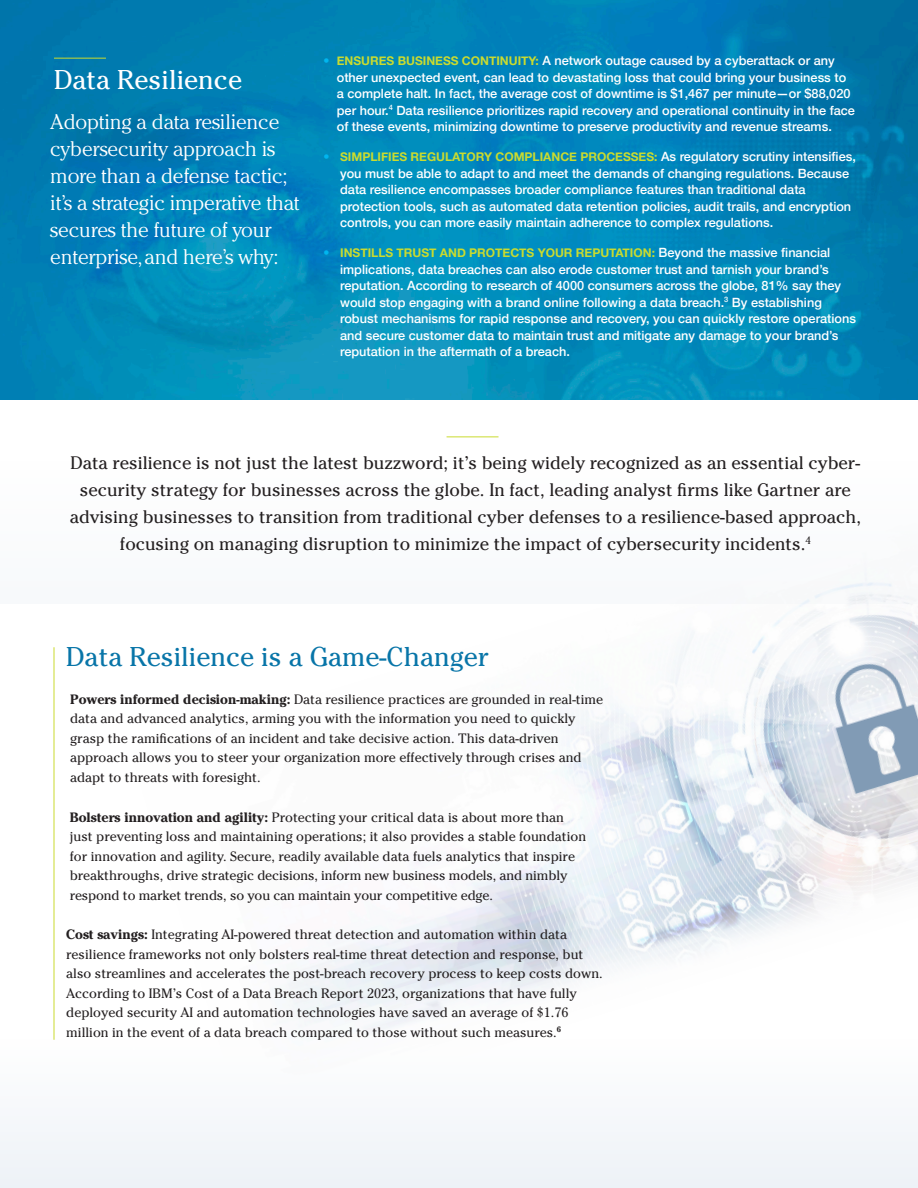
<style>
.page{position:relative;width:918px;height:1188px;background:#fff}
.page>*{position:absolute;margin:0;border:0;box-sizing:border-box;transform-origin:0 0}
.t1{font:27px "Cheltenham Std";color:#0875a8}
.t2{font:27px "Cheltenham Std";color:#fff}
.t3{font:300 21px/27px "Cheltenham Std";letter-spacing:-.01em;color:#fff}
.t4{font:18px/27px "Cheltenham Std";color:#231f20;text-align:center}
.t5{font:13.5px/19.5px "Cheltenham Std";color:#231f20}
.t6{font:500 12.75px/16.5px "Helvetica Neue";color:#fff}
.t7{font:700 12px "Helvetica Neue";color:#cadb2f}
.s1{font-family:"Cheltenham Std";font-weight:400;color:#00b6ef}
.s2{font-weight:700;font-size:12px;color:#cadb2f}
.s3{font-family:"Cheltenham Std";font-weight:400;font-size:12.75px;color:#00b6ef}
.s4{font-weight:500;font-size:12.75px;color:#fff}
.s5{font-weight:700}
</style>
<div class="page">
<div style="left:0;top:1040px;width:918px;height:148px;background:#f5f7fa"></div>
<img style="left:0;top:0;width:918px;height:400px">
<hr style="left:54px;top:58px;width:52px;height:1px;background:#cadb2f">
<hr style="left:447px;top:436px;width:52px;height:1px;background:#cadb2f">
<hr style="left:54px;top:647px;width:1px;height:393px;background:#cadb2f">
<img style="left:130px;top:573px;width:788px;height:483px">
<p class="t2" style="left:54px;top:64px;width:189px">Data Resilience</p>
<p class="t3" style="left:50px;top:108px;width:251px">Adopting a data resilience cybersecurity approach is more than a defense tactic; it’s a strategic imperative that secures the future of your enterprise, and here’s why:</p>
<p class="t6" style="left:337px;top:51px;width:520px;text-indent:-14px"><span class="s1">•</span> <span class="s2">ENSURES BUSINESS CONTINUITY:</span> A network outage caused by a cyberattack or any other unexpected event, can lead to devastating loss that could bring your business to a complete halt. In fact, the average cost of downtime is $1,467 per minute—or $88,020 per hour.<sup>4</sup> Data resilience prioritizes rapid recovery and operational continuity in the face of these events, minimizing downtime to preserve productivity and revenue streams.</p>
<p class="t7" style="left:323px;top:147px;width:534px"><span class="s3">•</span> SIMPLIFIES REGULATORY COMPLIANCE PROCESSES: <span class="s4">As regulatory scrutiny intensifies,</span></p>
<p class="t6" style="left:340px;top:164px;width:513px">you must be able to adapt to and meet the demands of changing regulations. Because data resilience encompasses broader compliance features than traditional data protection tools, such as automated data retention policies, audit trails, and encryption controls, you can more easily maintain adherence to complex regulations.</p>
<p class="t7" style="left:323px;top:243px;width:509px"><span class="s3">•</span> INSTILLS TRUST AND PROTECTS YOUR REPUTATION: <span class="s4">Beyond the massive financial</span></p>
<p class="t6" style="left:340px;top:260px;width:517px">implications, data breaches can also erode customer trust and tarnish your brand’s reputation. According to research of 4000 consumers across the globe, 81% say they would stop engaging with a brand online following a data breach.<sup>3</sup> By establishing robust mechanisms for rapid response and recovery, you can quickly restore operations and secure customer data to maintain trust and mitigate any damage to your brand’s reputation in the aftermath of a breach.</p>
<p class="t4" style="left:70px;top:449px;width:793px">Data resilience is not just the latest buzzword; it’s being widely recognized as an essential cyber&shy;security strategy for businesses across the globe. In fact, leading analyst firms like Gartner are advising businesses to transition from traditional cyber defenses to a resilience-based approach, focusing on managing disruption to minimize the impact of cybersecurity incidents.<sup>4</sup></p>
<p class="t1" style="left:66px;top:641px;width:424px">Data Resilience is a Game-Changer</p>
<p class="t5" style="left:70px;top:689px;width:535px"><span class="s5">Powers informed decision-making:</span> Data resilience practices are grounded in real-time data and advanced analytics, arming you with the information you need to quickly grasp the ramifications of an incident and take decisive action. This data-driven approach allows you to steer your organization more effectively through crises and adapt to threats with foresight.</p>
<p class="t5" style="left:70px;top:807px;width:518px"><span class="s5">Bolsters innovation and agility:</span> Protecting your critical data is about more than just preventing loss and maintaining operations; it also provides a stable foundation for innovation and agility. Secure, readily available data fuels analytics that inspire breakthroughs, drive strategic decisions, inform new business models, and nimbly respond to market trends, so you can maintain your competitive edge.</p>
<p class="t5" style="left:66px;top:925px;width:538px"><span class="s5">Cost savings:</span> Integrating AI-powered threat detection and automation within data resilience frameworks not only bolsters real-time threat detection and response, but also streamlines and accelerates the post-breach recovery process to keep costs down.<br>According to IBM’s Cost of a Data Breach Report 2023, organizations that have fully deployed security AI and automation technologies have saved an average of $1.76 million in the event of a data breach compared to those without such measures.<sup>6</sup></p>
</div>
